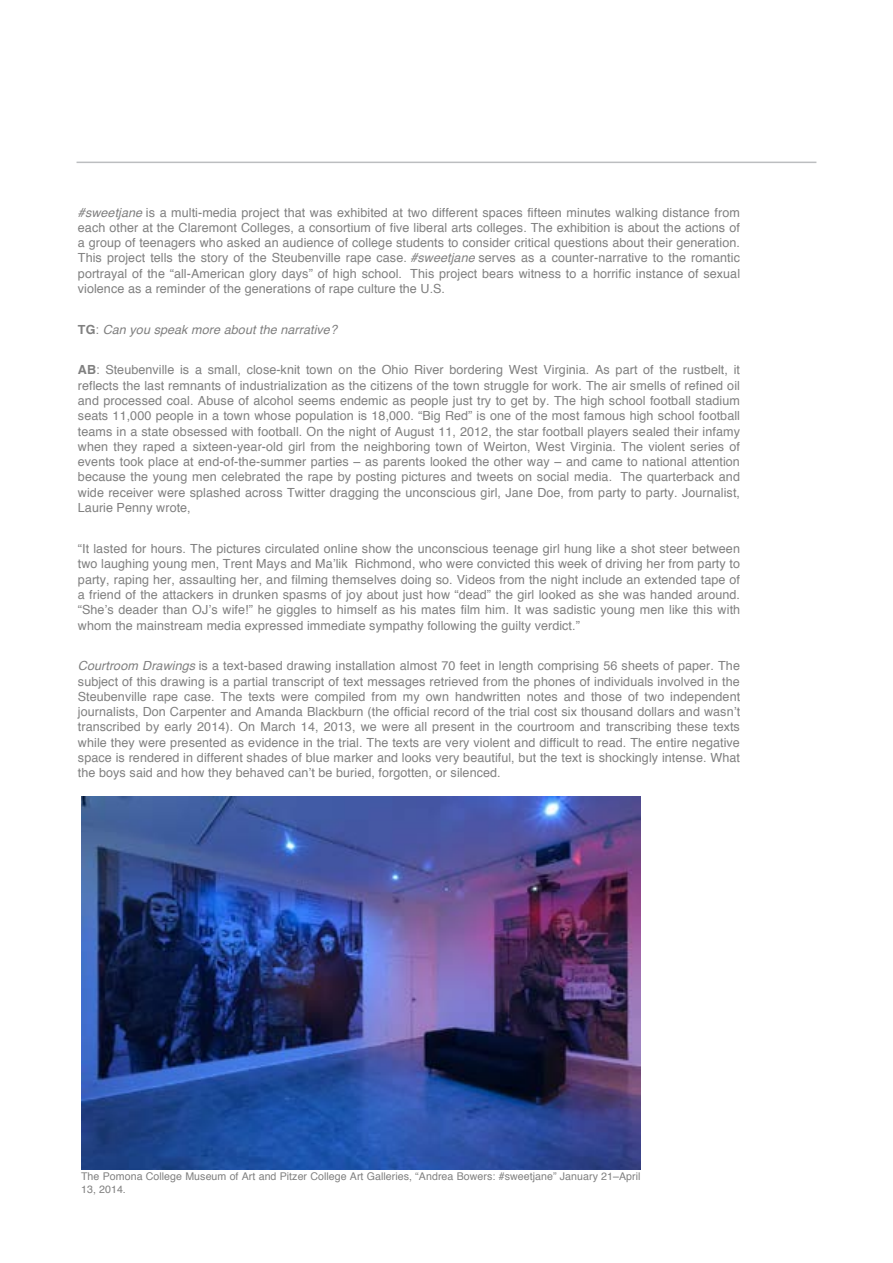
<style>
.page{position:relative;width:893px;height:1263px;background:#fff}
.page>*{position:absolute;margin:0;border:0;box-sizing:border-box;transform-origin:0 0}
.t1{font:12.6px/15.3px "Helvetica";letter-spacing:.005em;color:#808080;text-align:justify}
.t2{font:italic 12.6px "Helvetica";letter-spacing:.01em;color:#808080}
.t3{font:10.65px/12.9px "Helvetica";letter-spacing:.005em;color:#808080}
.s1{font-style:italic}
.s2{font-weight:700;font-style:normal}
.s3{font-style:normal}
.s4{font-weight:700}
</style>
<div class="page">
<hr style="left:77px;top:162px;width:739px;height:1px;background:#bcbec0">
<img style="left:81px;top:796px;width:560px;height:373px">
<p class="t1" style="left:78px;top:205px;width:664px"><span class="s1">#sweetjane</span> is a multi-media project that was exhibited at two different spaces fifteen minutes walking distance from each other at the Claremont Colleges, a consortium of five liberal arts colleges. The exhibition is about the actions of a group of teenagers who asked an audience of college students to consider critical questions about their generation.<br>This project tells the story of the Steubenville rape case. <span class="s1">#sweetjane</span> serves as a counter-narrative to the romantic portrayal of the “all-American glory days” of high school. This project bears witness to a horrific instance of sexual violence as a reminder of the generations of rape culture the U.S.</p>
<p class="t2" style="left:78px;top:319px;width:261px"><span class="s2">TG</span><span class="s3">:</span> Can you speak more about the narrative?</p>
<p class="t1" style="left:78px;top:363px;width:664px"><span class="s4">AB</span>: Steubenville is a small, close-knit town on the Ohio River bordering West Virginia. As part of the rustbelt, it reflects the last remnants of industrialization as the citizens of the town struggle for work. The air smells of refined oil and processed coal. Abuse of alcohol seems endemic as people just try to get by. The high school football stadium seats 11,000 people in a town whose population is 18,000. “Big Red” is one of the most famous high school football teams in a state obsessed with football. On the night of August 11, 2012, the star football players sealed their infamy when they raped a sixteen-year-old girl from the neighboring town of Weirton, West Virginia. The violent series of events took place at end-of-the-summer parties – as parents looked the other way – and came to national attention because the young men celebrated the rape by posting pictures and tweets on social media. The quarterback and wide receiver were splashed across Twitter dragging the unconscious girl, Jane Doe, from party to party. Journalist, Laurie Penny wrote,</p>
<p class="t1" style="left:78px;top:541px;width:664px">“It lasted for hours. The pictures circulated online show the unconscious teenage girl hung like a shot steer between two laughing young men, Trent Mays and Ma’lik Richmond, who were convicted this week of driving her from party to party, raping her, assaulting her, and filming themselves doing so. Videos from the night include an extended tape of a friend of the attackers in drunken spasms of joy about just how “dead” the girl looked as she was handed around. “She’s deader than OJ’s wife!” he giggles to himself as his mates film him. It was sadistic young men like this with whom the mainstream media expressed immediate sympathy following the guilty verdict.”</p>
<p class="t1" style="left:78px;top:658px;width:664px"><span class="s1">Courtroom Drawings</span> is a text-based drawing installation almost 70 feet in length comprising 56 sheets of paper. The subject of this drawing is a partial transcript of text messages retrieved from the phones of individuals involved in the Steubenville rape case. The texts were compiled from my own handwritten notes and those of two independent journalists, Don Carpenter and Amanda Blackburn (the official record of the trial cost six thousand dollars and wasn’t transcribed by early 2014). On March 14, 2013, we were all present in the courtroom and transcribing these texts while they were presented as evidence in the trial. The texts are very violent and difficult to read. The entire negative space is rendered in different shades of blue marker and looks very beautiful, but the text is shockingly intense. What the boys said and how they behaved can’t be buried, forgotten, or silenced.</p>
<p class="t3" style="left:81px;top:1170px;width:561px">The Pomona College Museum of Art and Pitzer College Art Galleries, “Andrea Bowers: #sweetjane” January 21–April<br>13, 2014.</p>
</div>
